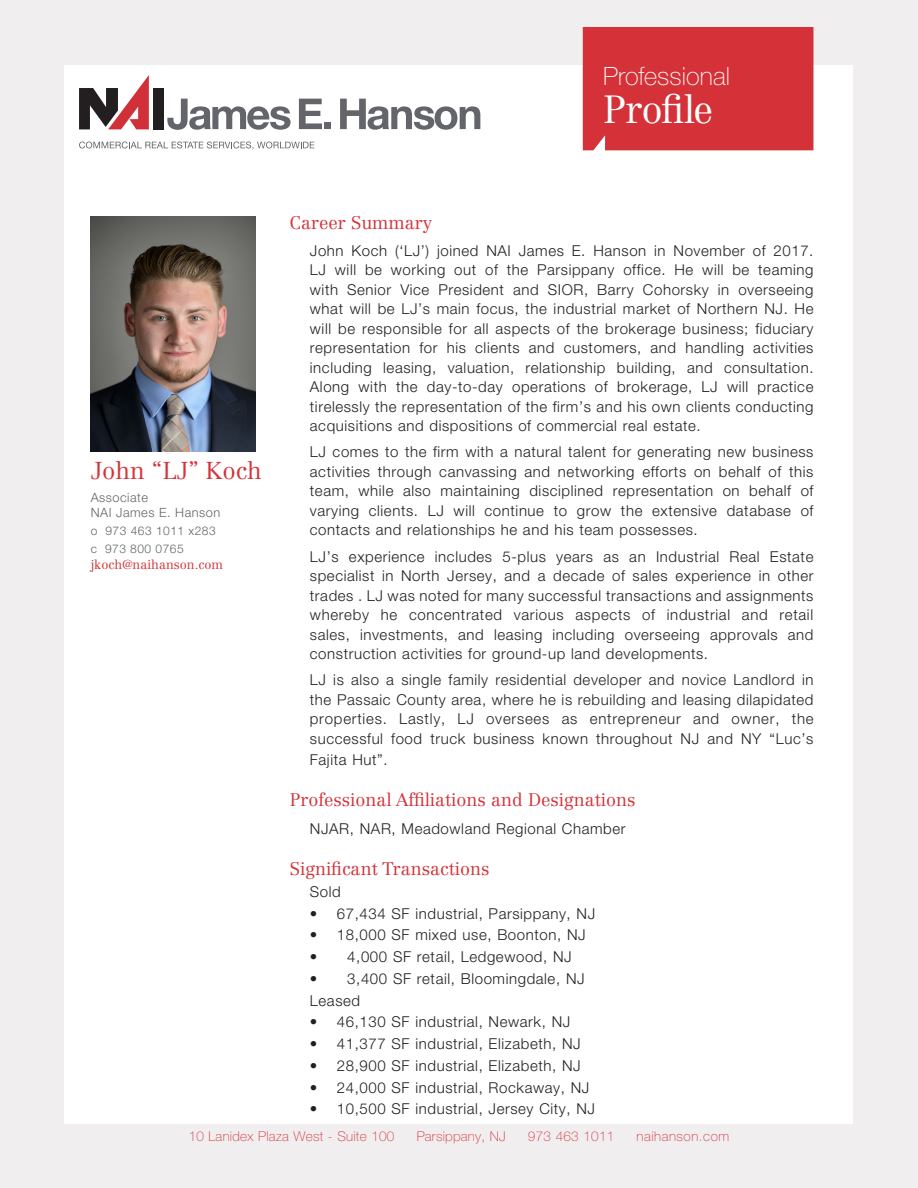
<style>
.page{position:relative;width:918px;height:1188px;background:#f0eeef}
.page>*{position:absolute;margin:0;border:0;box-sizing:border-box;transform-origin:0 0}
.t1{font:300 38.7px "Centennial LT Std";letter-spacing:-.035em;color:#fff}
.t2{font:100 25.2px "Helvetica Neue LT Std";letter-spacing:.005em;color:#fff}
.Subhead{font:300 24px "Centennial LT Std";color:#d43238}
.t3{font:300 18px "Centennial LT Std";color:#d43238}
.Subhead-2{font:300 15px/19.5px "Helvetica Neue LT Std";letter-spacing:.04em;color:#231f20;text-align:justify}
.t4{font:100 13.5px "Helvetica Neue LT Std";letter-spacing:.02em;color:#d43238}
.t5{font:100 13.5px "Helvetica Neue LT Std";letter-spacing:.04em;color:#d43238}
.t6{font:300 12.75px "Helvetica Neue LT Std";letter-spacing:.04em;color:#63656a}
.t7{font:300 12.75px "Centennial LT Std";color:#d43238}
.t8{font:300 12px "Helvetica Neue LT Std";letter-spacing:.04em;color:#63656a}
</style>
<div class="page">
<div style="left:65px;top:65px;width:788px;height:1059px;background:#fff"></div>
<div style="left:583px;top:27px;width:230px;height:123px;background:#d43238"></div>
<div style="left:153px;top:88px;width:10px;height:41px;background:#231f20"></div>
<svg style="left:79px;top:75px;width:70px;height:54px"></svg>
<svg style="left:167px;top:99px;width:124px;height:31px"></svg>
<svg style="left:299px;top:99px;width:23px;height:30px"></svg>
<div style="left:324px;top:123px;width:7px;height:6px;background:#63656a"></div>
<svg style="left:340px;top:99px;width:140px;height:31px"></svg>
<svg style="left:79px;top:142px;width:235px;height:8px"></svg>
<img style="left:91px;top:216px;width:165px;height:236px">
<p class="t2" style="left:603px;top:62px;width:128px">Professional</p>
<p class="t1" style="left:603px;top:86px;width:111px">Profile</p>
<p class="Subhead" style="left:91px;top:456px;width:173px">John “LJ” Koch</p>
<p class="t6" style="left:91px;top:489px;width:59px">Associate</p>
<p class="t6" style="left:91px;top:505px;width:131px">NAI James E. Hanson</p>
<p class="t8" style="left:91px;top:523px;width:126px">o 973 463 1011 x283</p>
<p class="t8" style="left:91px;top:541px;width:95px">c 973 800 0765</p>
<p class="t7" style="left:91px;top:557px;width:134px">jkoch@naihanson.com</p>
<p class="t3" style="left:290px;top:212px;width:144px">Career Summary</p>
<p class="Subhead-2" style="left:310px;top:240px;width:505px">John Koch (‘LJ’) joined NAI James E. Hanson in November of 2017.<br>LJ will be working out of the Parsippany office. He will be teaming with Senior Vice President and SIOR, Barry Cohorsky in overseeing what will be LJ’s main focus, the industrial market of Northern NJ. He will be responsible for all aspects of the brokerage business; fiduciary representation for his clients and customers, and handling activities including leasing, valuation, relationship building, and consultation.<br>Along with the day-to-day operations of brokerage, LJ will practice tirelessly the representation of the firm’s and his own clients conducting acquisitions and dispositions of commercial real estate.</p>
<p class="Subhead-2" style="left:310px;top:442px;width:505px">LJ comes to the firm with a natural talent for generating new business activities through canvassing and networking efforts on behalf of this team, while also maintaining disciplined representation on behalf of varying clients. LJ will continue to grow the extensive database of contacts and relationships he and his team possesses.</p>
<p class="Subhead-2" style="left:310px;top:546px;width:505px">LJ’s experience includes 5-plus years as an Industrial Real Estate specialist in North Jersey, and a decade of sales experience in other trades . LJ was noted for many successful transactions and assignments whereby he concentrated various aspects of industrial and retail sales, investments, and leasing including overseeing approvals and construction activities for ground-up land developments.</p>
<p class="Subhead-2" style="left:310px;top:670px;width:505px">LJ is also a single family residential developer and novice Landlord in the Passaic County area, where he is rebuilding and leasing dilapidated properties. Lastly, LJ oversees as entrepreneur and owner, the successful food truck business known throughout NJ and NY “Luc’s</p>
<p class="Subhead-2" style="left:310px;top:750px;width:79px">Fajita Hut”.</p>
<p class="t3" style="left:290px;top:789px;width:347px">Professional Affiliations and Designations</p>
<p class="Subhead-2" style="left:310px;top:819px;width:317px">NJAR, NAR, Meadowland Regional Chamber</p>
<p class="t3" style="left:290px;top:858px;width:201px">Significant Transactions</p>
<p class="Subhead-2" style="left:310px;top:882px;width:32px">Sold</p>
<p class="Subhead-2" style="left:310px;top:903px;width:287px">• 67,434 SF industrial, Parsippany, NJ</p>
<p class="Subhead-2" style="left:310px;top:925px;width:277px">• 18,000 SF mixed use, Boonton, NJ</p>
<p class="Subhead-2" style="left:310px;top:947px;width:263px">• 4,000 SF retail, Ledgewood, NJ</p>
<p class="Subhead-2" style="left:310px;top:969px;width:276px">• 3,400 SF retail, Bloomingdale, NJ</p>
<p class="Subhead-2" style="left:310px;top:990px;width:52px">Leased</p>
<p class="Subhead-2" style="left:310px;top:1012px;width:262px">• 46,130 SF industrial, Newark, NJ</p>
<p class="Subhead-2" style="left:310px;top:1034px;width:272px">• 41,377 SF industrial, Elizabeth, NJ</p>
<p class="Subhead-2" style="left:310px;top:1056px;width:272px">• 28,900 SF industrial, Elizabeth, NJ</p>
<p class="Subhead-2" style="left:310px;top:1077px;width:281px">• 24,000 SF industrial, Rockaway, NJ</p>
<p class="Subhead-2" style="left:310px;top:1099px;width:287px">• 10,500 SF industrial, Jersey City, NJ</p>
<p class="t4" style="left:189px;top:1128px;width:207px">10 Lanidex Plaza West - Suite 100</p>
<p class="t4" style="left:417px;top:1128px;width:91px">Parsippany, NJ</p>
<p class="t4" style="left:528px;top:1128px;width:88px">973 463 1011</p>
<p class="t5" style="left:637px;top:1128px;width:94px">naihanson.com</p>
</div>
